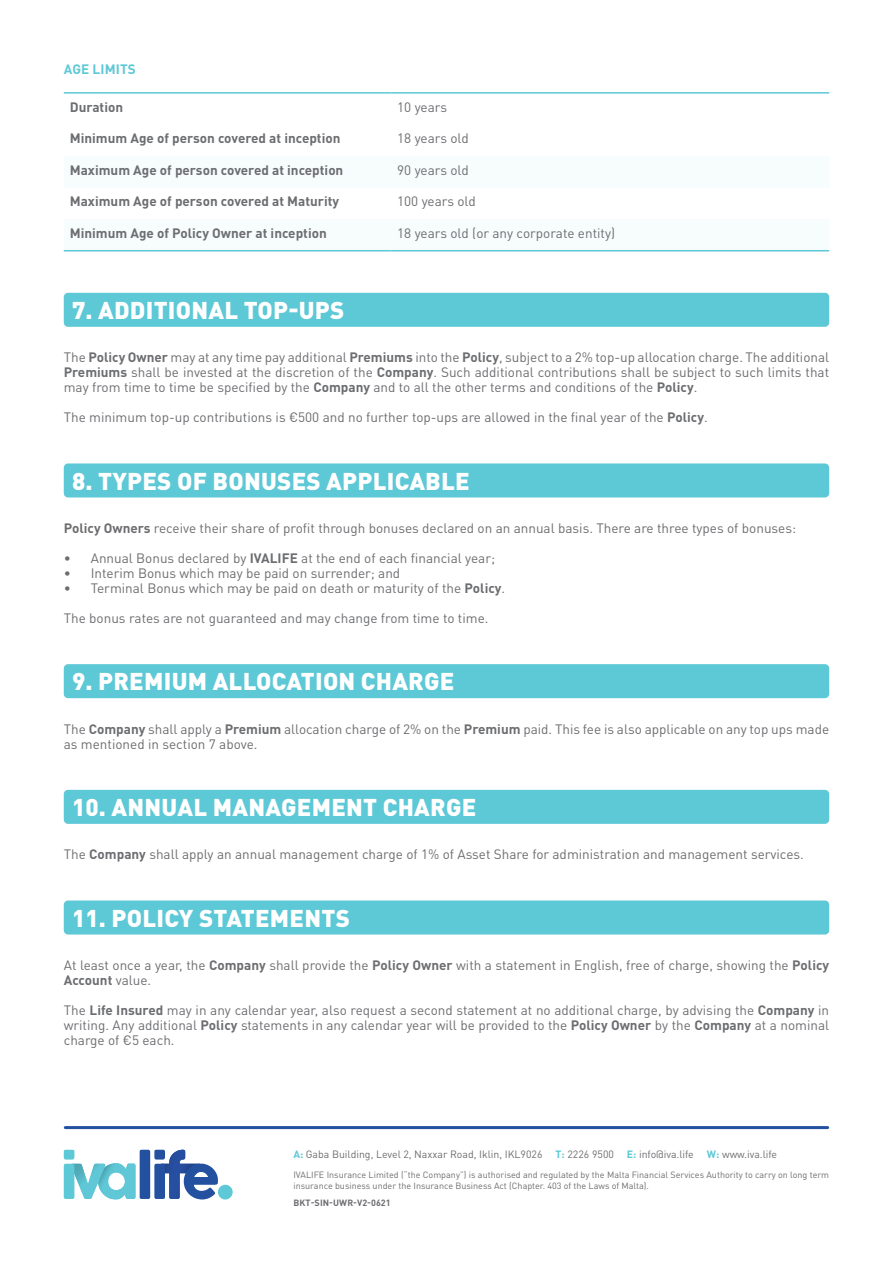
<style>
.page{position:relative;width:893px;height:1263px;background:#fff}
.page>*{position:absolute;margin:0;border:0;box-sizing:border-box;transform-origin:0 0}
.t1{font:900 24px "DIN Pro";letter-spacing:.01em;color:#fff}
.t2{font:13.5px/15px "DIN Pro";color:#6c6d70;text-align:justify}
.t3{font:700 13.5px "DIN Pro";color:#6c6d70}
.t4{font:700 13.5px "DIN Pro";letter-spacing:.01em;color:#5dc8d6}
.t5{font:10.5px "DIN Pro";color:#6c6d70}
.t6{font:9px/10.5px "DIN Pro";color:#6c6d70}
.t7{font:700 9px "DIN Pro";letter-spacing:.01em;color:#6c6d70}
.s1{font-weight:700}
.s2{font-weight:700;color:#5dc8d6}
</style>
<div class="page">
<hr style="left:65px;top:1126px;width:763px;height:3px;background:#2351a0">
<div style="left:218px;top:1185px;width:15px;height:14px;background:#5dc8d6;border-radius:50%"></div>
<svg style="left:64px;top:1150px;width:154px;height:49px"></svg>
<div style="left:64px;top:293px;width:765px;height:34px;background:#5dc8d6;border-radius:4px"></div>
<div style="left:64px;top:463px;width:765px;height:34px;background:#5dc8d6;border-radius:4px"></div>
<div style="left:64px;top:664px;width:765px;height:34px;background:#5dc8d6;border-radius:4px"></div>
<div style="left:64px;top:790px;width:765px;height:34px;background:#5dc8d6;border-radius:4px"></div>
<div style="left:64px;top:900px;width:765px;height:34px;background:#5dc8d6;border-radius:4px"></div>
<hr style="left:64px;top:250px;width:327px;height:1px;background:#5dc8d6">
<hr style="left:391px;top:250px;width:438px;height:1px;background:#5dc8d6">
<hr style="left:64px;top:92px;width:327px;height:2px;background:#5dc8d6">
<hr style="left:391px;top:92px;width:438px;height:2px;background:#5dc8d6">
<p class="t4" style="left:64px;top:60px;width:74px">AGE LIMITS</p>
<p class="t3" style="left:70px;top:98px;width:55px">Duration</p>
<p class="t2" style="left:397px;top:99px;width:51px">10 years</p>
<p class="t3" style="left:70px;top:129px;width:272px">Minimum Age of person covered at inception</p>
<p class="t2" style="left:397px;top:130px;width:73px">18 years old</p>
<p class="t3" style="left:70px;top:161px;width:275px">Maximum Age of person covered at inception</p>
<p class="t2" style="left:397px;top:162px;width:73px">90 years old</p>
<p class="t3" style="left:70px;top:192px;width:271px">Maximum Age of person covered at Maturity</p>
<p class="t2" style="left:397px;top:193px;width:80px">100 years old</p>
<p class="t3" style="left:70px;top:224px;width:259px">Minimum Age of Policy Owner at inception</p>
<p class="t2" style="left:397px;top:225px;width:219px">18 years old (or any corporate entity)</p>
<p class="t1" style="left:72px;top:294px;width:274px">7. ADDITIONAL TOP-UPS</p>
<p class="t2" style="left:64px;top:349px;width:767px">The <span class="s1">Policy Owner</span> may at any time pay additional <span class="s1">Premiums</span> into the <span class="s1">Policy</span>, subject to a 2% top-up allocation charge. The additional <span class="s1">Premiums</span> shall be invested at the discretion of the <span class="s1">Company</span>. Such additional contributions shall be subject to such limits that may from time to time be specified by the <span class="s1">Company</span> and to all the other terms and conditions of the <span class="s1">Policy</span>.</p>
<p class="t2" style="left:64px;top:409px;width:645px">The minimum top-up contributions is €500 and no further top-ups are allowed in the final year of the <span class="s1">Policy</span>.</p>
<p class="t1" style="left:72px;top:465px;width:399px">8. TYPES OF BONUSES APPLICABLE</p>
<p class="t2" style="left:64px;top:520px;width:734px"><span class="s1">Policy Owners</span> receive their share of profit through bonuses declared on an annual basis. There are three types of bonuses:</p>
<p class="t2" style="left:64px;top:550px;width:433px">• Annual Bonus declared by <span class="s1">IVALIFE</span> at the end of each financial year;</p>
<p class="t2" style="left:64px;top:565px;width:338px">• Interim Bonus which may be paid on surrender; and</p>
<p class="t2" style="left:64px;top:580px;width:443px">• Terminal Bonus which may be paid on death or maturity of the <span class="s1">Policy</span>.</p>
<p class="t2" style="left:64px;top:610px;width:426px">The bonus rates are not guaranteed and may change from time to time.</p>
<p class="t1" style="left:72px;top:665px;width:384px">9. PREMIUM ALLOCATION CHARGE</p>
<p class="t2" style="left:64px;top:721px;width:767px">The <span class="s1">Company</span> shall apply a <span class="s1">Premium</span> allocation charge of 2% on the <span class="s1">Premium</span> paid. This fee is also applicable on any top ups made as mentioned in section 7 above.</p>
<p class="t1" style="left:72px;top:791px;width:406px">10. ANNUAL MANAGEMENT CHARGE</p>
<p class="t2" style="left:64px;top:846px;width:742px">The <span class="s1">Company</span> shall apply an annual management charge of 1% of Asset Share for administration and management services.</p>
<p class="t1" style="left:72px;top:902px;width:279px">11. POLICY STATEMENTS</p>
<p class="t2" style="left:64px;top:957px;width:767px">At least once a year, the <span class="s1">Company</span> shall provide the <span class="s1">Policy Owner</span> with a statement in English, free of charge, showing the <span class="s1">Policy<br>Account</span> value.</p>
<p class="t2" style="left:64px;top:1002px;width:767px">The <span class="s1">Life Insured</span> may in any calendar year, also request a second statement at no additional charge, by advising the <span class="s1">Company</span> in writing. Any additional <span class="s1">Policy</span> statements in any calendar year will be provided to the <span class="s1">Policy Owner</span> by the <span class="s1">Company</span> at a nominal charge of €5 each.</p>
<p class="t5" style="left:293px;top:1147px;width:485px"><span class="s2">A:</span> Gaba Building, Level 2, Naxxar Road, Iklin, IKL9026 <span class="s2">T:</span> 2226 9500 <span class="s2">E:</span> info@iva.life <span class="s2">W:</span> www.iva.life</p>
<p class="t6" style="left:293px;top:1169px;width:537px">IVALIFE Insurance Limited (“the Company”) is authorised and regulated by the Malta Financial Services Authority to carry on long term insurance business under the Insurance Business Act (Chapter. 403 of the Laws of Malta).</p>
<p class="t7" style="left:293px;top:1197px;width:99px">BKT-SIN-UWR-V2-0621</p>
</div>
